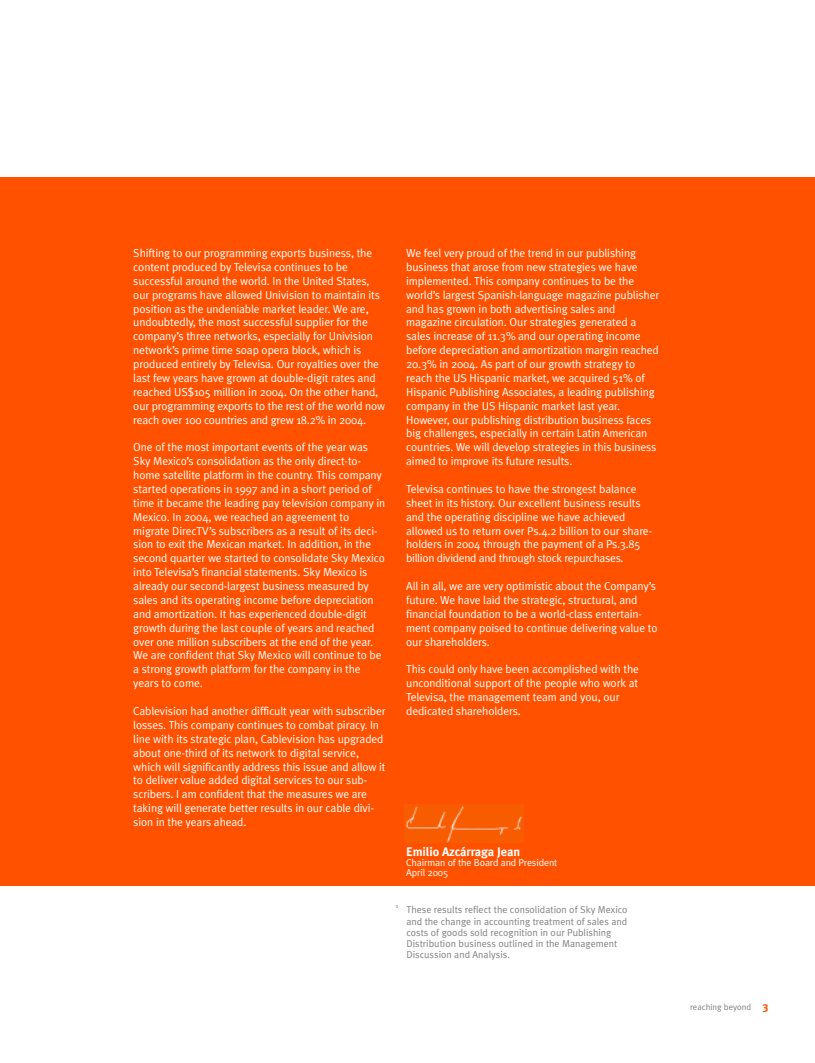
<style>
.page{position:relative;width:815px;height:1063px;background:#fff}
.page>*{position:absolute;margin:0;border:0;box-sizing:border-box;transform-origin:0 0}
.t1{font:700 12.5px "Meta Plus";letter-spacing:-.01em;color:#fff}
.t2{font:11.5px/13.9px "Meta Plus Normal";letter-spacing:-.01em;color:#fff}
.t3{font:10px/11.2px "Meta Plus Normal";color:#808080}
.t4{font:10px/10px "Meta Plus Normal";letter-spacing:-.01em;color:#fff}
.t5{font:8.75px "Meta Plus Normal";color:#808080}
.t6{font:6.25px "Meta Plus Normal";color:#808080}
.s1{font-family:"Meta Plus";font-weight:700;font-size:11.25px;color:#ff5100}
</style>
<div class="page">
<div style="left:0;top:177px;width:815px;height:709px;background:#ff5100"></div>
<img style="left:404px;top:804px;width:119px;height:38px">
<p class="t2" style="left:133px;top:246px;width:253px">Shifting to our programming exports business, the content produced by Televisa continues to be successful around the world. In the United States, our programs have allowed Univision to maintain its position as the undeniable market leader. We are, undoubtedly, the most successful supplier for the company’s three networks, especially for Univision network’s prime time soap opera block, which is produced entirely by Televisa. Our royalties over the last few years have grown at double-digit rates and reached US$105 million in 2004. On the other hand, our programming exports to the rest of the world now reach over 100 countries and grew 18.2% in 2004.</p>
<p class="t2" style="left:133px;top:440px;width:254px">One of the most important events of the year was Sky Mexico’s consolidation as the only direct-to&shy;home satellite platform in the country. This company started operations in 1997 and in a short period of time it became the leading pay television company in Mexico. In 2004, we reached an agreement to migrate DirecTV’s subscribers as a result of its deci&shy;sion to exit the Mexican market. In addition, in the second quarter we started to consolidate Sky Mexico into Televisa’s financial statements. Sky Mexico is already our second-largest business measured by sales and its operating income before depreciation and amortization. It has experienced double-digit growth during the last couple of years and reached over one million subscribers at the end of the year.<br>We are confident that Sky Mexico will continue to be a strong growth platform for the company in the years to come.</p>
<p class="t2" style="left:133px;top:704px;width:254px">Cablevision had another difficult year with subscriber losses. This company continues to combat piracy. In line with its strategic plan, Cablevision has upgraded about one-third of its network to digital service, which will significantly address this issue and allow it to deliver value added digital services to our sub&shy;scribers. I am confident that the measures we are taking will generate better results in our cable divi&shy;sion in the years ahead.</p>
<p class="t2" style="left:406px;top:246px;width:255px">We feel very proud of the trend in our publishing business that arose from new strategies we have implemented. This company continues to be the world’s largest Spanish-language magazine publisher and has grown in both advertising sales and magazine circulation. Our strategies generated a sales increase of 11.3% and our operating income before depreciation and amortization margin reached 20.3% in 2004. As part of our growth strategy to reach the US Hispanic market, we acquired 51% of Hispanic Publishing Associates, a leading publishing company in the US Hispanic market last year.<br>However, our publishing distribution business faces big challenges, especially in certain Latin American countries. We will develop strategies in this business aimed to improve its future results.</p>
<p class="t2" style="left:406px;top:482px;width:247px">Televisa continues to have the strongest balance sheet in its history. Our excellent business results and the operating discipline we have achieved allowed us to return over Ps.4.2 billion to our share&shy;holders in 2004 through the payment of a Ps.3.85 billion dividend and through stock repurchases.</p>
<p class="t2" style="left:406px;top:579px;width:253px">All in all, we are very optimistic about the Company’s future. We have laid the strategic, structural, and financial foundation to be a world-class entertain&shy;ment company poised to continue delivering value to our shareholders.</p>
<p class="t2" style="left:406px;top:662px;width:234px">This could only have been accomplished with the unconditional support of the people who work at Televisa, the management team and you, our dedicated shareholders.</p>
<p class="t1" style="left:406px;top:845px;width:116px">Emilio Azcárraga Jean</p>
<p class="t4" style="left:406px;top:858px;width:153px">Chairman of the Board and President<br>April 2005</p>
<p class="t6" style="left:396px;top:903px;width:4px">1</p>
<p class="t3" style="left:406px;top:904px;width:223px">These results reflect the consolidation of Sky Mexico and the change in accounting treatment of sales and costs of goods sold recognition in our Publishing Distribution business outlined in the Management Discussion and Analysis.</p>
<p class="t5" style="left:690px;top:1002px;width:80px">reaching beyond <span class="s1">3</span></p>
</div>
